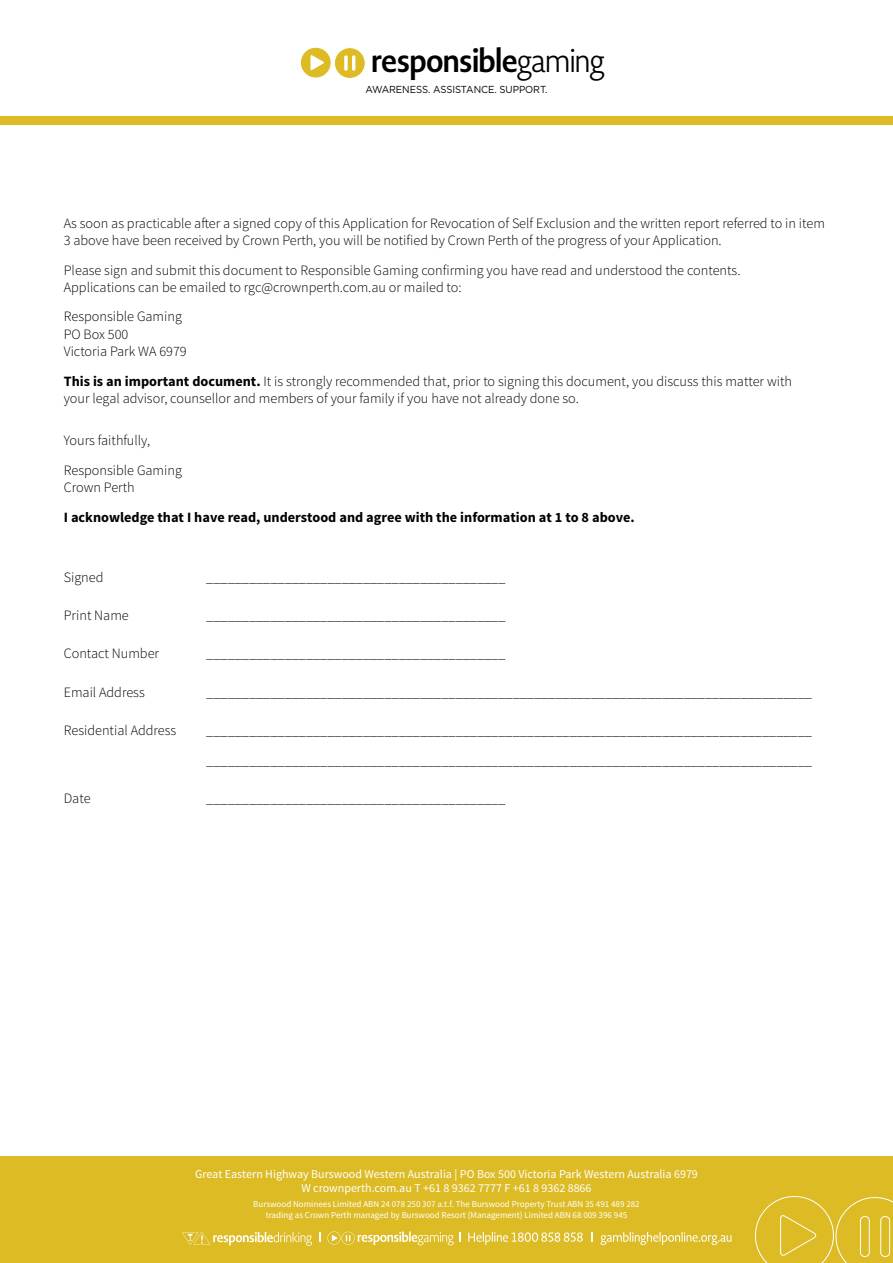
<style>
.page{position:relative;width:893px;height:1263px;background:#fff}
.page>*{position:absolute;margin:0;border:0;box-sizing:border-box;transform-origin:0 0}
.t1{font:700 32.25px "Novel Display Cnd";color:#000}
.t2{font:300 14.25px/17.1px "Source Sans Pro";color:#000}
.t3{font:700 14.25px "Source Sans Pro";color:#000}
.t4{font:12px/14.4px "Source Sans Pro";color:#fff;text-align:center}
.t5{font:10.2px "Gotham";letter-spacing:-.005em;color:#000;scale:.94 1}
.t6{font:9px/10.8px "Source Sans Pro";color:#fff;text-align:center}
.s1{font-weight:300}
.s2{font-weight:700}
</style>
<div class="page">
<div style="left:0;top:1157px;width:893px;height:106px;background:#ddbb25"></div>
<div style="left:334px;top:48px;width:31px;height:30px;background:#ddbb25;border-radius:50%"></div>
<div style="left:334px;top:47px;width:32px;height:32px;border:1px solid #fff;border-radius:50%"></div>
<div style="left:300px;top:47px;width:31px;height:31px;background:#ddbb25;border-radius:50%"></div>
<div style="left:300px;top:47px;width:32px;height:32px;border:1px solid #fff;border-radius:50%"></div>
<svg style="left:310px;top:55px;width:14px;height:16px"></svg>
<svg style="left:344px;top:55px;width:4px;height:16px"></svg>
<hr style="left:352px;top:55px;width:3px;height:16px;background:#fff;border-radius:2px">
<svg style="left:327px;top:1231px;width:127px;height:14px"></svg>
<svg style="left:468px;top:1232px;width:115px;height:13px"></svg>
<svg style="left:600px;top:1232px;width:131px;height:13px"></svg>
<svg style="left:182px;top:1232px;width:130px;height:14px"></svg>
<svg style="left:755px;top:1196px;width:138px;height:67px"></svg>
<div style="left:0;top:116px;width:893px;height:9px;background:#ddbb25"></div>
<h1 class="t1" style="left:371px;top:40px;width:235px">responsible<span class="s1">gaming</span></h1>
<p class="t5" style="left:365px;top:83px;width:195px">AWARENESS. ASSISTANCE. SUPPORT.</p>
<p class="t2" style="left:64px;top:214px;width:763px">As soon as practicable after a signed copy of this Application for Revocation of Self Exclusion and the written report referred to in item<br>3 above have been received by Crown Perth, you will be notified by Crown Perth of the progress of your Application.</p>
<p class="t2" style="left:64px;top:261px;width:678px">Please sign and submit this document to Responsible Gaming confirming you have read and understood the contents.<br>Applications can be emailed to rgc@crownperth.com.au or mailed to:</p>
<p class="t2" style="left:64px;top:308px;width:124px">Responsible Gaming<br>PO Box 500<br>Victoria Park WA 6979</p>
<p class="t2" style="left:64px;top:372px;width:730px"><span class="s2">This is an important document.</span> It is strongly recommended that, prior to signing this document, you discuss this matter with your legal advisor, counsellor and members of your family if you have not already done so.</p>
<p class="t2" style="left:64px;top:426px;width:120px;line-height:29.8px">Yours faithfully,<br>Responsible Gaming</p>
<p class="t2" style="left:64px;top:479px;width:72px">Crown Perth</p>
<p class="t3" style="left:64px;top:508px;width:572px">I acknowledge that I have read, understood and agree with the information at 1 to 8 above.</p>
<p class="t2" style="left:64px;top:568px;width:41px">Signed</p>
<p class="t2" style="left:206px;top:568px;width:301px">__________________________________________</p>
<p class="t2" style="left:64px;top:607px;width:67px">Print Name</p>
<p class="t2" style="left:206px;top:607px;width:301px">__________________________________________</p>
<p class="t2" style="left:64px;top:645px;width:97px">Contact Number</p>
<p class="t2" style="left:206px;top:645px;width:301px">__________________________________________</p>
<p class="t2" style="left:64px;top:684px;width:83px">Email Address</p>
<p class="t2" style="left:206px;top:684px;width:607px">_____________________________________________________________________________________</p>
<p class="t2" style="left:64px;top:722px;width:114px">Residential Address</p>
<p class="t2" style="left:206px;top:716px;width:607px;line-height:29.8px">_____________________________________________________________________________________ _____________________________________________________________________________________</p>
<p class="t2" style="left:64px;top:790px;width:28px">Date</p>
<p class="t2" style="left:206px;top:790px;width:301px">__________________________________________</p>
<p class="t4" style="left:195px;top:1167px;width:504px">Great Eastern Highway Burswood Western Australia | PO Box 500 Victoria Park Western Australia 6979<br>W crownperth.com.au T +61 8 9362 7777 F +61 8 9362 8866</p>
<p class="t6" style="left:253px;top:1199px;width:388px">Burswood Nominees Limited ABN 24 078 250 307 a.t.f. The Burswood Property Trust ABN 35 491 489 282 trading as Crown Perth managed by Burswood Resort (Management) Limited ABN 68 009 396 945</p>
</div>
